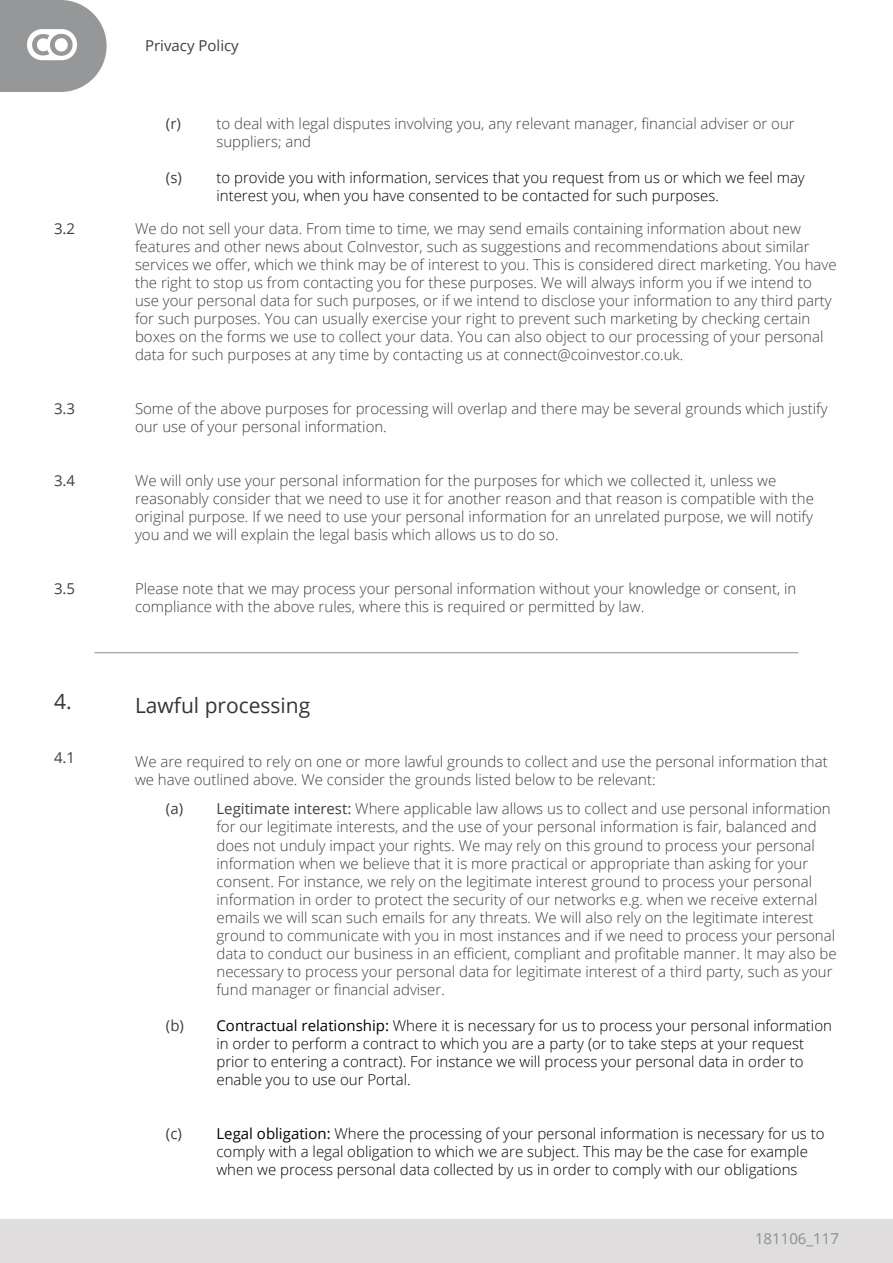
<style>
.page{position:relative;width:893px;height:1263px;background:#fff}
.page>*{position:absolute;margin:0;border:0;box-sizing:border-box;transform-origin:0 0}
.t1{font:21px "Open Sans";color:#323536}
.t2{font:300 15px/18px "Open Sans";color:#3c3f41}
.t3{font:300 15px/18px "Open Sans";color:#000001}
.t4{font:15px "Open Sans";color:#3c3f41}
.t5{font:15px "Open Sans";color:#8b8e8f}
.s1{font-weight:400}
</style>
<div class="page">
<div style="left:0;top:1219px;width:893px;height:44px;background:#e0ddde"></div>
<svg style="left:0;top:0;width:107px;height:92px"></svg>
<hr style="left:94px;top:652px;width:704px;height:1px;background:#8b8e8f">
<p class="t4" style="left:54px;top:218px;width:23px">3.2</p>
<p class="t4" style="left:54px;top:398px;width:23px">3.3</p>
<p class="t4" style="left:54px;top:470px;width:23px">3.4</p>
<p class="t4" style="left:54px;top:578px;width:23px">3.5</p>
<h1 class="t1" style="left:54px;top:687px;width:19px">4.</h1>
<p class="t4" style="left:54px;top:747px;width:23px">4.1</p>
<p class="t4" style="left:145px;top:35px;width:95px">Privacy Policy</p>
<p class="t2" style="left:216px;top:114px;width:580px">to deal with legal disputes involving you, any relevant manager, financial adviser or our suppliers; and</p>
<p class="t3" style="left:216px;top:168px;width:590px">to provide you with information, services that you request from us or which we feel may interest you, when you have consented to be contacted for such purposes.</p>
<p class="t2" style="left:135px;top:219px;width:703px">We do not sell your data. From time to time, we may send emails containing information about new features and other news about CoInvestor, such as suggestions and recommendations about similar services we offer, which we think may be of interest to you. This is considered direct marketing. You have the right to stop us from contacting you for these purposes. We will always inform you if we intend to use your personal data for such purposes, or if we intend to disclose your information to any third party for such purposes. You can usually exercise your right to prevent such marketing by checking certain boxes on the forms we use to collect your data. You can also object to our processing of your personal data for such purposes at any time by contacting us at connect@coinvestor.co.uk.</p>
<p class="t2" style="left:135px;top:399px;width:694px">Some of the above purposes for processing will overlap and there may be several grounds which justify our use of your personal information.</p>
<p class="t2" style="left:135px;top:471px;width:680px">We will only use your personal information for the purposes for which we collected it, unless we reasonably consider that we need to use it for another reason and that reason is compatible with the original purpose. If we need to use your personal information for an unrelated purpose, we will notify you and we will explain the legal basis which allows us to do so.</p>
<p class="t2" style="left:135px;top:579px;width:663px">Please note that we may process your personal information without your knowledge or consent, in compliance with the above rules, where this is required or permitted by law.</p>
<p class="t4" style="left:166px;top:113px;width:16px">(r)</p>
<p class="t4" style="left:166px;top:167px;width:18px">(s)</p>
<h1 class="t1" style="left:135px;top:691px;width:177px">Lawful processing</h1>
<p class="t2" style="left:135px;top:752px;width:694px">We are required to rely on one or more lawful grounds to collect and use the personal information that we have outlined above. We consider the grounds listed below to be relevant:</p>
<p class="t4" style="left:166px;top:799px;width:19px">(a)</p>
<p class="t4" style="left:166px;top:1015px;width:20px">(b)</p>
<p class="t4" style="left:166px;top:1123px;width:18px">(c)</p>
<p class="t2" style="left:216px;top:800px;width:622px"><span class="s1">Legitimate interest:</span> Where applicable law allows us to collect and use personal information for our legitimate interests, and the use of your personal information is fair, balanced and does not unduly impact your rights. We may rely on this ground to process your personal information when we believe that it is more practical or appropriate than asking for your consent. For instance, we rely on the legitimate interest ground to process your personal information in order to protect the security of our networks e.g. when we receive external emails we will scan such emails for any threats. We will also rely on the legitimate interest ground to communicate with you in most instances and if we need to process your personal data to conduct our business in an efficient, compliant and profitable manner. It may also be necessary to process your personal data for legitimate interest of a third party, such as your fund manager or financial adviser.</p>
<p class="t3" style="left:216px;top:1016px;width:617px"><span class="s1">Contractual relationship:</span> Where it is necessary for us to process your personal information in order to perform a contract to which you are a party (or to take steps at your request prior to entering a contract). For instance we will process your personal data in order to enable you to use our Portal.</p>
<p class="t3" style="left:216px;top:1124px;width:610px"><span class="s1">Legal obligation:</span> Where the processing of your personal information is necessary for us to comply with a legal obligation to which we are subject. This may be the case for example when we process personal data collected by us in order to comply with our obligations</p>
<p class="t5" style="left:755px;top:1228px;width:85px">181106_117</p>
</div>
